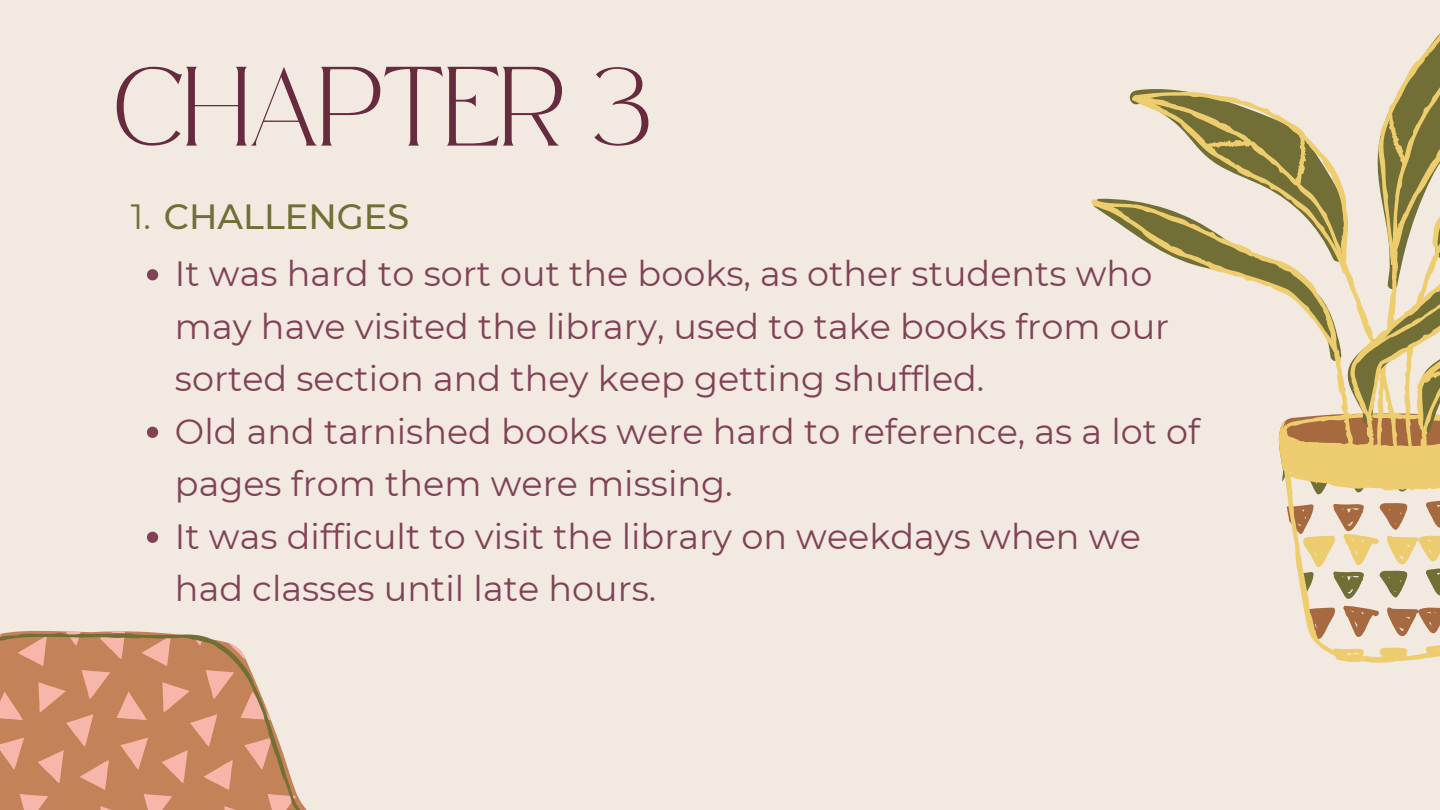
<style>
.page{position:relative;width:1440px;height:810px;background:#f2e9e1}
.page>*{position:absolute;margin:0;border:0;box-sizing:border-box;transform-origin:0 0}
.t1{font:55px "Safira March";color:#672a3f}
.t2{font:35px/52.5px "Montserrat";color:#814256}
.t3{font:500 35px "Montserrat";color:#716f35}
.s1{font-weight:400}
</style>
<div class="page">
<svg style="left:0;top:633px;width:307px;height:177px;background:#cf9675"></svg>
<svg style="left:1091px;top:33px;width:349px;height:630px"></svg>
<svg style="left:147px;top:269px;width:11px;height:11px"></svg>
<svg style="left:147px;top:427px;width:11px;height:11px"></svg>
<svg style="left:147px;top:532px;width:11px;height:11px"></svg>
<p class="t1" style="left:115px;top:95px;width:537px">CHAPTER 3</p>
<h1 class="t3" style="left:131px;top:195px;width:280px"><span class="s1">1.</span> CHALLENGES</h1>
<p class="t2" style="left:175px;top:248px;width:996px">It was hard to sort out the books, as other students who may have visited the library, used to take books from our sorted section and they keep getting shuffled.</p>
<p class="t2" style="left:175px;top:405px;width:1027px">Old and tarnished books were hard to reference, as a lot of pages from them were missing.</p>
<p class="t2" style="left:175px;top:510px;width:967px">It was difficult to visit the library on weekdays when we had classes until late hours.</p>
</div>
